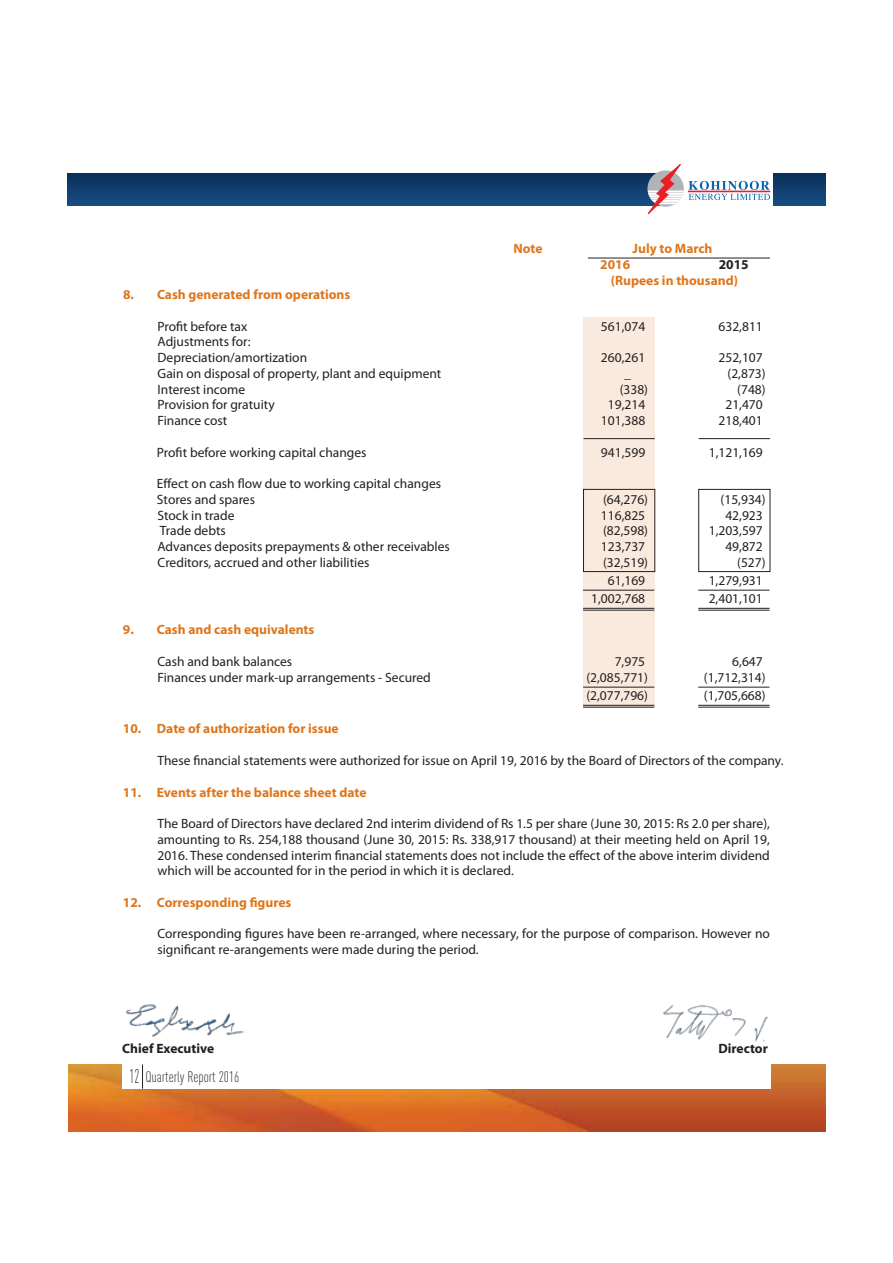
<style>
.page{position:relative;width:893px;height:1263px;background:#fff}
.page>*{position:absolute;margin:0;border:0;box-sizing:border-box;transform-origin:0 0}
.t1{font:300 15px "DIN Cond";color:#231f20}
.t2{font:13.5px/15.8px "Myriad Pro";color:#231f20}
.t3{font:700 13.5px "Myriad Pro";color:#de761c}
.t4{font:700 13.5px "Myriad";color:#231f20}
.t5{font:700 13.5px "Myriad Pro";color:#231f20}
.s1{font-size:19.5px}
</style>
<div class="page">
<img style="left:663px;top:1005px;width:105px;height:37px">
<img style="left:126px;top:1004px;width:119px;height:33px">
<div style="left:583px;top:317px;width:71px;height:390px;background:#faeadd"></div>
<svg style="left:68px;top:173px;width:757px;height:33px;background:#103f6e"></svg>
<div style="left:662px;top:172px;width:110px;height:35px;background:#fff"></div>
<img style="left:69px;top:1064px;width:756px;height:67px">
<div style="left:122px;top:1061px;width:648px;height:28px;background:#fff"></div>
<svg style="left:647px;top:170px;width:37px;height:37px"></svg>
<hr style="left:647px;top:191px;width:37px;height:1px;background:#fff">
<hr style="left:647px;top:193px;width:37px;height:2px;background:#fff">
<hr style="left:647px;top:195px;width:37px;height:2px;background:#fff">
<svg style="left:647px;top:164px;width:34px;height:51px"></svg>
<hr style="left:688px;top:191px;width:82px;height:1px;background:#ed1d24">
<svg style="left:689px;top:181px;width:81px;height:19px"></svg>
<hr style="left:588px;top:258px;width:182px;height:1px;background:#231f20">
<hr style="left:699px;top:438px;width:71px;height:1px;background:#231f20">
<hr style="left:583px;top:438px;width:72px;height:1px;background:#231f20">
<div style="left:583px;top:489px;width:72px;height:83px;border:1px solid #231f20"></div>
<div style="left:698px;top:489px;width:72px;height:83px;border:1px solid #231f20"></div>
<hr style="left:698px;top:608px;width:71px;height:1px;background:#231f20">
<hr style="left:698px;top:610px;width:71px;height:1px;background:#231f20">
<hr style="left:583px;top:608px;width:71px;height:1px;background:#231f20">
<hr style="left:583px;top:610px;width:71px;height:1px;background:#231f20">
<hr style="left:698px;top:590px;width:71px;height:1px;background:#231f20">
<hr style="left:583px;top:590px;width:71px;height:1px;background:#231f20">
<hr style="left:698px;top:705px;width:71px;height:1px;background:#231f20">
<hr style="left:698px;top:707px;width:71px;height:1px;background:#231f20">
<hr style="left:583px;top:705px;width:71px;height:1px;background:#231f20">
<hr style="left:583px;top:707px;width:71px;height:1px;background:#231f20">
<hr style="left:698px;top:687px;width:71px;height:1px;background:#231f20">
<hr style="left:583px;top:687px;width:71px;height:1px;background:#231f20">
<svg style="left:142px;top:1064px;width:1px;height:25px"></svg>
<p class="t3" style="left:513px;top:241px;width:31px">Note</p>
<p class="t3" style="left:633px;top:241px;width:81px">July to March</p>
<p class="t3" style="left:600px;top:257px;width:31px">2016</p>
<p class="t5" style="left:719px;top:257px;width:31px">2015</p>
<p class="t3" style="left:611px;top:272px;width:129px">(Rupees in thousand)</p>
<p class="t3" style="left:123px;top:287px;width:229px">8. Cash generated from operations</p>
<p class="t2" style="left:158px;top:318px;width:91px">Profit before tax</p>
<p class="t2" style="left:601px;top:318px;width:46px">561,074</p>
<p class="t2" style="left:718px;top:318px;width:46px">632,811</p>
<p class="t2" style="left:158px;top:334px;width:151px">Adjustments for:<br>Depreciation/amortization</p>
<p class="t2" style="left:601px;top:350px;width:46px">260,261</p>
<p class="t2" style="left:718px;top:350px;width:46px">252,107</p>
<p class="t2" style="left:158px;top:366px;width:285px">Gain on disposal of property, plant and equipment</p>
<p class="t2" style="left:624px;top:366px;width:8px">_</p>
<p class="t2" style="left:727px;top:366px;width:40px">(2,873)</p>
<p class="t2" style="left:158px;top:381px;width:89px">Interest income</p>
<p class="t2" style="left:620px;top:381px;width:30px">(338)</p>
<p class="t2" style="left:737px;top:381px;width:30px">(748)</p>
<p class="t2" style="left:158px;top:397px;width:119px">Provision for gratuity</p>
<p class="t2" style="left:608px;top:397px;width:39px">19,214</p>
<p class="t2" style="left:725px;top:397px;width:39px">21,470</p>
<p class="t2" style="left:158px;top:413px;width:71px">Finance cost</p>
<p class="t2" style="left:601px;top:413px;width:46px">101,388</p>
<p class="t2" style="left:718px;top:413px;width:46px">218,401</p>
<p class="t2" style="left:157px;top:444px;width:211px">Profit before working capital changes</p>
<p class="t2" style="left:601px;top:444px;width:46px">941,599</p>
<p class="t2" style="left:709px;top:444px;width:56px">1,121,169</p>
<p class="t2" style="left:157px;top:476px;width:286px">Effect on cash flow due to working capital changes<br>Stores and spares</p>
<p class="t2" style="left:603px;top:492px;width:47px">(64,276)</p>
<p class="t2" style="left:721px;top:492px;width:47px">(15,934)</p>
<p class="t2" style="left:158px;top:507px;width:78px">Stock in trade</p>
<p class="t2" style="left:601px;top:507px;width:46px">116,825</p>
<p class="t2" style="left:725px;top:507px;width:39px">42,923</p>
<p class="t2" style="left:160px;top:523px;width:68px">Trade debts</p>
<p class="t2" style="left:603px;top:523px;width:47px">(82,598)</p>
<p class="t2" style="left:709px;top:523px;width:56px">1,203,597</p>
<p class="t2" style="left:158px;top:539px;width:294px">Advances deposits prepayments &amp; other receivables</p>
<p class="t2" style="left:601px;top:539px;width:46px">123,737</p>
<p class="t2" style="left:725px;top:539px;width:39px">49,872</p>
<p class="t2" style="left:158px;top:555px;width:213px">Creditors, accrued and other liabilities</p>
<p class="t2" style="left:603px;top:555px;width:47px">(32,519)</p>
<p class="t2" style="left:737px;top:555px;width:30px">(527)</p>
<p class="t2" style="left:608px;top:573px;width:39px">61,169</p>
<p class="t2" style="left:709px;top:573px;width:56px">1,279,931</p>
<p class="t2" style="left:591px;top:591px;width:56px">1,002,768</p>
<p class="t2" style="left:709px;top:591px;width:56px">2,401,101</p>
<p class="t3" style="left:123px;top:622px;width:193px">9. Cash and cash equivalents</p>
<p class="t2" style="left:157px;top:654px;width:136px">Cash and bank balances</p>
<p class="t2" style="left:615px;top:654px;width:32px">7,975</p>
<p class="t2" style="left:732px;top:654px;width:32px">6,647</p>
<p class="t2" style="left:157px;top:670px;width:275px">Finances under mark-up arrangements - Secured</p>
<p class="t2" style="left:586px;top:670px;width:63px">(2,085,771)</p>
<p class="t2" style="left:704px;top:670px;width:63px">(1,712,314)</p>
<p class="t2" style="left:586px;top:688px;width:63px">(2,077,796)</p>
<p class="t2" style="left:704px;top:688px;width:63px">(1,705,668)</p>
<p class="t3" style="left:123px;top:721px;width:217px">10. Date of authorization for issue</p>
<p class="t2" style="left:157px;top:753px;width:627px">These financial statements were authorized for issue on April 19, 2016 by the Board of Directors of the company.</p>
<p class="t3" style="left:123px;top:784px;width:245px">11. Events after the balance sheet date</p>
<p class="t2" style="left:157px;top:816px;width:614px;text-align:justify">The Board of Directors have declared 2nd interim dividend of Rs 1.5 per share (June 30, 2015: Rs 2.0 per share), amounting to Rs. 254,188 thousand (June 30, 2015: Rs. 338,917 thousand) at their meeting held on April 19, 2016. These condensed interim financial statements does not include the effect of the above interim dividend which will be accounted for in the period in which it is declared.</p>
<p class="t3" style="left:123px;top:895px;width:170px">12. Corresponding figures</p>
<p class="t2" style="left:157px;top:926px;width:614px">Corresponding figures have been re-arranged, where necessary, for the purpose of comparison. However no significant re-arangements were made during the period.</p>
<p class="t4" style="left:122px;top:1042px;width:93px">Chief Executive</p>
<p class="t4" style="left:718px;top:1042px;width:51px">Director</p>
<p class="t1" style="left:130px;top:1068px;width:111px"><span class="s1">12</span> Quarterly Report 2016</p>
</div>
